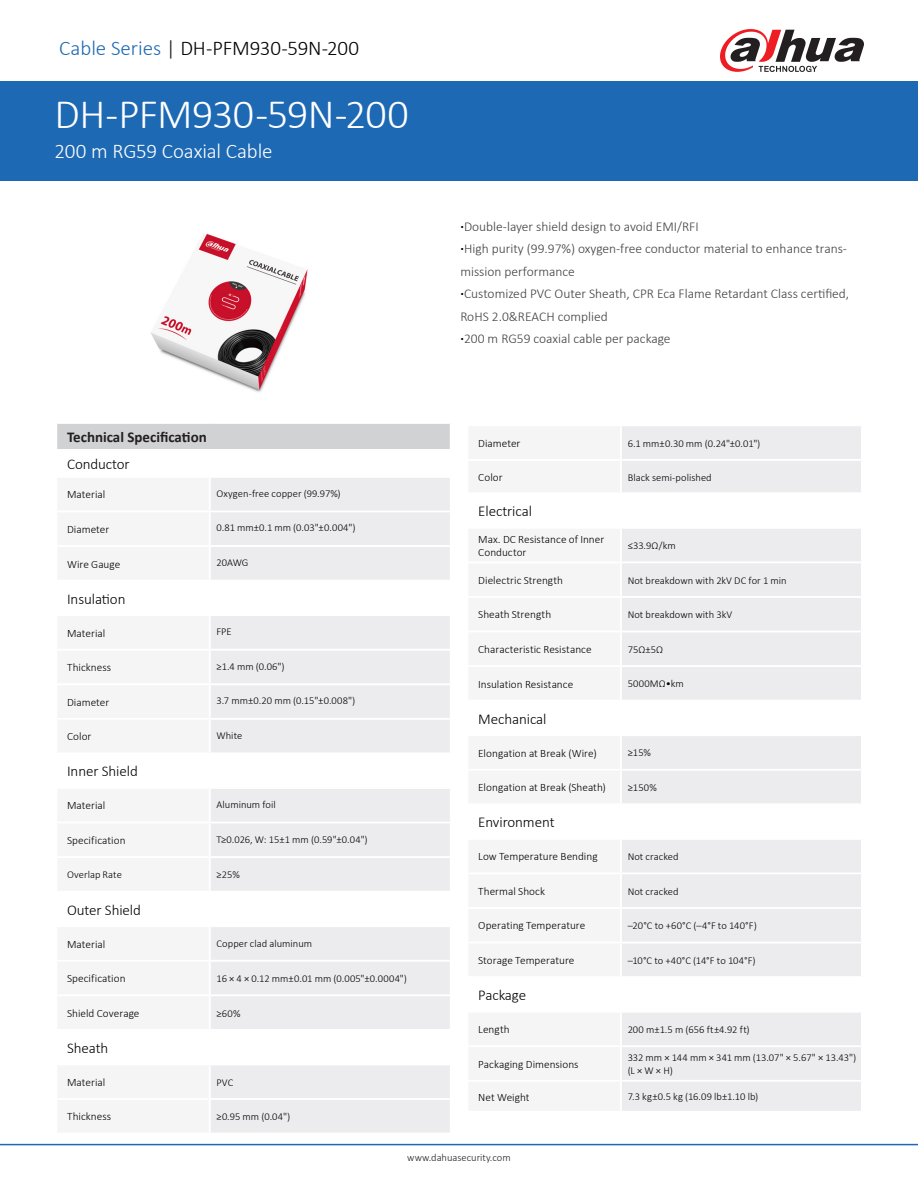
<style>
.page{position:relative;width:918px;height:1188px;background:#fff}
.page>*{position:absolute;margin:0;border:0;box-sizing:border-box;transform-origin:0 0}
.t1{font:300 42px "Calibri";letter-spacing:-.02em;color:#fff}
.t2{font:300 21px "Calibri";color:#000}
.t3{font:300 21px "Calibri";letter-spacing:-.005em;color:#fff}
.段落标题{font:300 15px "Calibri";letter-spacing:-.005em;color:#000}
.t4{font:700 15px "Calibri";color:#231f20}
.t5{font:300 13.5px/22.5px "Calibri";color:#413f41}
.表格内标题{font:300 11.25px/13.5px "Calibri";color:#000}
.表格正文{font:300 10.5px/12.6px "Calibri";letter-spacing:.005em;color:#000}
.t6{font:300 10.5px "Calibri";color:#231f20}
.s1{color:#1e69b4}
.s2{color:#1b1513}
.s3{font-weight:700;color:#000}
</style>
<div class="page">
<div style="left:0;top:81px;width:918px;height:100px;background:#1e69b4"></div>
<hr style="left:0;top:1144px;width:918px;height:1px;background:#1e69b4">
<svg style="left:720px;top:29px;width:144px;height:43px"></svg>
<img style="left:151px;top:233px;width:157px;height:159px">
<div style="left:56px;top:423px;width:395px;height:27px;background:#d1d2d4"></div>
<svg style="left:211px;top:478px;width:239px;height:378px;fill:#ececee"></svg>
<svg style="left:211px;top:858px;width:239px;height:240px;fill:#ececee"></svg>
<div style="left:56px;top:1099px;width:154px;height:35px;background:#f5f5f6"></div>
<div style="left:210px;top:1099px;width:241px;height:35px;background:#ececee"></div>
<hr style="left:55px;top:422px;width:155px;height:2px;background:#fff">
<hr style="left:210px;top:422px;width:242px;height:2px;background:#fff">
<hr style="left:55px;top:449px;width:155px;height:2px;background:#fff">
<hr style="left:210px;top:449px;width:242px;height:2px;background:#fff">
<hr style="left:210px;top:511px;width:242px;height:1px;background:#fff">
<hr style="left:210px;top:545px;width:242px;height:2px;background:#fff">
<hr style="left:210px;top:649px;width:242px;height:2px;background:#fff">
<hr style="left:210px;top:683px;width:242px;height:2px;background:#fff">
<hr style="left:210px;top:718px;width:242px;height:2px;background:#fff">
<hr style="left:210px;top:822px;width:242px;height:1px;background:#fff">
<hr style="left:210px;top:580px;width:242px;height:2px;background:#fff">
<hr style="left:210px;top:614px;width:242px;height:2px;background:#fff">
<hr style="left:210px;top:752px;width:242px;height:2px;background:#fff">
<hr style="left:210px;top:787px;width:242px;height:2px;background:#fff">
<hr style="left:210px;top:891px;width:242px;height:2px;background:#fff">
<hr style="left:210px;top:925px;width:242px;height:2px;background:#fff">
<hr style="left:210px;top:1029px;width:242px;height:2px;background:#fff">
<hr style="left:210px;top:1064px;width:242px;height:1px;background:#fff">
<hr style="left:55px;top:424px;width:2px;height:25px;background:#fff">
<hr style="left:450px;top:424px;width:2px;height:25px;background:#fff">
<hr style="left:210px;top:960px;width:242px;height:2px;background:#fff">
<hr style="left:210px;top:994px;width:242px;height:2px;background:#fff">
<hr style="left:55px;top:1098px;width:155px;height:2px;background:#fff">
<hr style="left:55px;top:1100px;width:2px;height:33px;background:#fff">
<hr style="left:210px;top:1098px;width:242px;height:2px;background:#fff">
<hr style="left:209px;top:1100px;width:2px;height:33px;background:#fff">
<hr style="left:450px;top:1100px;width:2px;height:33px;background:#fff">
<hr style="left:55px;top:1133px;width:155px;height:1px;background:#fff">
<hr style="left:210px;top:1133px;width:242px;height:1px;background:#fff">
<div style="left:622px;top:426px;width:239px;height:685px;background:#ececee"></div>
<svg style="left:622px;top:494px;width:239px;height:517px;fill:#ececee"></svg>
<hr style="left:621px;top:492px;width:242px;height:2px;background:#fff">
<hr style="left:621px;top:527px;width:242px;height:2px;background:#fff">
<hr style="left:621px;top:700px;width:242px;height:2px;background:#fff">
<hr style="left:621px;top:734px;width:242px;height:2px;background:#fff">
<hr style="left:621px;top:803px;width:242px;height:2px;background:#fff">
<hr style="left:621px;top:838px;width:242px;height:2px;background:#fff">
<hr style="left:621px;top:976px;width:242px;height:2px;background:#fff">
<hr style="left:621px;top:1011px;width:242px;height:2px;background:#fff">
<hr style="left:621px;top:459px;width:242px;height:2px;background:#fff">
<hr style="left:621px;top:561px;width:242px;height:2px;background:#fff">
<hr style="left:621px;top:596px;width:242px;height:2px;background:#fff">
<hr style="left:621px;top:631px;width:242px;height:1px;background:#fff">
<hr style="left:621px;top:665px;width:242px;height:2px;background:#fff">
<hr style="left:621px;top:769px;width:242px;height:2px;background:#fff">
<hr style="left:621px;top:872px;width:242px;height:2px;background:#fff">
<hr style="left:621px;top:907px;width:242px;height:2px;background:#fff">
<hr style="left:621px;top:942px;width:242px;height:1px;background:#fff">
<hr style="left:621px;top:1045px;width:242px;height:2px;background:#fff">
<hr style="left:621px;top:1080px;width:242px;height:2px;background:#fff">
<p class="t2" style="left:59px;top:35px;width:301px"><span class="s1">Cable Series</span> <span class="s2">|</span> DH-PFM930-59N-200</p>
<p class="t1" style="left:55px;top:88px;width:356px">DH-PFM930-59N-200</p>
<p class="t3" style="left:55px;top:138px;width:220px">200 m RG59 Coaxial Cable</p>
<p class="t4" style="left:67px;top:427px;width:141px">Technical Specification</p>
<p class="段落标题" style="left:67px;top:455px;width:64px">Conductor</p>
<p class="表格内标题" style="left:67px;top:488px;width:40px">Material</p>
<p class="表格正文" style="left:217px;top:487px;width:126px">Oxygen-free copper (99.97%)</p>
<p class="表格内标题" style="left:67px;top:522px;width:44px">Diameter</p>
<p class="表格正文" style="left:217px;top:522px;width:141px">0.81 mm±0.1 mm (0.03"±0.004")</p>
<p class="表格内标题" style="left:67px;top:557px;width:55px">Wire Gauge</p>
<p class="表格正文" style="left:217px;top:556px;width:34px">20AWG</p>
<p class="段落标题" style="left:67px;top:589px;width:60px">Insulation</p>
<p class="表格内标题" style="left:67px;top:626px;width:40px">Material</p>
<p class="表格正文" style="left:217px;top:625px;width:17px">FPE</p>
<p class="表格内标题" style="left:67px;top:661px;width:46px">Thickness</p>
<p class="表格正文" style="left:217px;top:660px;width:70px">≥1.4 mm (0.06")</p>
<p class="表格内标题" style="left:67px;top:695px;width:44px">Diameter</p>
<p class="表格正文" style="left:217px;top:694px;width:140px">3.7 mm±0.20 mm (0.15"±0.008")</p>
<p class="表格内标题" style="left:67px;top:730px;width:26px">Color</p>
<p class="表格正文" style="left:217px;top:729px;width:27px">White</p>
<p class="段落标题" style="left:67px;top:762px;width:72px">Inner Shield</p>
<p class="表格内标题" style="left:67px;top:799px;width:40px">Material</p>
<p class="表格正文" style="left:217px;top:798px;width:61px">Aluminum foil</p>
<p class="表格内标题" style="left:67px;top:833px;width:60px">Specification</p>
<p class="表格正文" style="left:217px;top:833px;width:153px">T≥0.026, W: 15±1 mm (0.59"±0.04")</p>
<p class="表格正文" style="left:67px;top:868px;width:56px">Overlap Rate</p>
<p class="表格正文" style="left:217px;top:868px;width:25px">≥25%</p>
<p class="段落标题" style="left:67px;top:900px;width:75px">Outer Shield</p>
<p class="表格内标题" style="left:67px;top:937px;width:40px">Material</p>
<p class="表格正文" style="left:217px;top:938px;width:97px">Copper clad aluminum</p>
<p class="表格内标题" style="left:67px;top:972px;width:60px">Specification</p>
<p class="表格正文" style="left:217px;top:972px;width:192px">16 × 4 × 0.12 mm±0.01 mm (0.005"±0.0004")</p>
<p class="表格内标题" style="left:67px;top:1006px;width:74px">Shield Coverage</p>
<p class="表格正文" style="left:217px;top:1007px;width:25px">≥60%</p>
<p class="段落标题" style="left:67px;top:1039px;width:43px">Sheath</p>
<p class="表格内标题" style="left:67px;top:1075px;width:40px">Material</p>
<p class="表格正文" style="left:217px;top:1076px;width:18px">PVC</p>
<p class="表格内标题" style="left:67px;top:1110px;width:46px">Thickness</p>
<p class="表格正文" style="left:217px;top:1110px;width:75px">≥0.95 mm (0.04")</p>
<p class="t5" style="left:460px;top:215px;width:240px"><span class="s3">·</span>Double-layer shield design to avoid EMI/RFI</p>
<p class="t5" style="left:460px;top:237px;width:388px"><span class="s3">·</span>High purity (99.97%) oxygen-free conductor material to enhance trans&shy;mission performance</p>
<p class="t5" style="left:460px;top:282px;width:390px"><span class="s3">·</span>Customized PVC Outer Sheath, CPR Eca Flame Retardant Class certified,<br>RoHS 2.0&amp;REACH complied</p>
<p class="t5" style="left:460px;top:327px;width:212px"><span class="s3">·</span>200 m RG59 coaxial cable per package</p>
<p class="表格内标题" style="left:478px;top:436px;width:44px">Diameter</p>
<p class="表格正文" style="left:628px;top:437px;width:134px">6.1 mm±0.30 mm (0.24"±0.01")</p>
<p class="表格内标题" style="left:478px;top:470px;width:26px">Color</p>
<p class="表格正文" style="left:628px;top:471px;width:86px">Black semi-polished</p>
<p class="段落标题" style="left:478px;top:502px;width:55px">Electrical</p>
<p class="表格内标题" style="left:478px;top:532px;width:128px">Max. DC Resistance of Inner<br>Conductor</p>
<p class="表格正文" style="left:628px;top:539px;width:50px">≤33.9Ω/km</p>
<p class="表格内标题" style="left:478px;top:573px;width:86px">Dielectric Strength</p>
<p class="表格正文" style="left:628px;top:574px;width:161px">Not breakdown with 2kV DC for 1 min</p>
<p class="表格内标题" style="left:478px;top:608px;width:74px">Sheath Strength</p>
<p class="表格正文" style="left:628px;top:608px;width:106px">Not breakdown with 3kV</p>
<p class="表格内标题" style="left:478px;top:642px;width:115px">Characteristic Resistance</p>
<p class="表格正文" style="left:628px;top:643px;width:37px">75Ω±5Ω</p>
<p class="表格内标题" style="left:478px;top:677px;width:97px">Insulation Resistance</p>
<p class="表格正文" style="left:628px;top:677px;width:58px">5000MΩ•km</p>
<p class="段落标题" style="left:478px;top:709px;width:70px">Mechanical</p>
<p class="表格内标题" style="left:478px;top:746px;width:120px">Elongation at Break (Wire)</p>
<p class="表格正文" style="left:628px;top:747px;width:25px">≥15%</p>
<p class="表格内标题" style="left:478px;top:781px;width:129px">Elongation at Break (Sheath)</p>
<p class="表格正文" style="left:628px;top:781px;width:31px">≥150%</p>
<p class="段落标题" style="left:478px;top:813px;width:78px">Environment</p>
<p class="表格内标题" style="left:478px;top:850px;width:121px">Low Temperature Bending</p>
<p class="表格正文" style="left:628px;top:850px;width:53px">Not cracked</p>
<p class="表格内标题" style="left:478px;top:884px;width:68px">Thermal Shock</p>
<p class="表格正文" style="left:628px;top:885px;width:53px">Not cracked</p>
<p class="表格内标题" style="left:478px;top:919px;width:109px">Operating Temperature</p>
<p class="表格正文" style="left:628px;top:919px;width:131px">–20°C to +60°C (–4°F to 140°F)</p>
<p class="表格内标题" style="left:478px;top:953px;width:98px">Storage Temperature</p>
<p class="表格正文" style="left:628px;top:954px;width:130px">–10°C to +40°C (14°F to 104°F)</p>
<p class="段落标题" style="left:478px;top:986px;width:49px">Package</p>
<p class="表格内标题" style="left:478px;top:1023px;width:33px">Length</p>
<p class="表格正文" style="left:628px;top:1023px;width:124px">200 m±1.5 m (656 ft±4.92 ft)</p>
<p class="表格内标题" style="left:478px;top:1057px;width:102px">Packaging Dimensions</p>
<p class="表格正文" style="left:628px;top:1051px;width:230px">332 mm × 144 mm × 341 mm (13.07" × 5.67" × 13.43") (L × W × H)</p>
<p class="表格内标题" style="left:478px;top:1090px;width:53px">Net Weight</p>
<p class="表格正文" style="left:628px;top:1090px;width:132px">7.3 kg±0.5 kg (16.09 lb±1.10 lb)</p>
<p class="t6" style="left:407px;top:1151px;width:105px">www.dahuasecurity.com</p>
</div>
